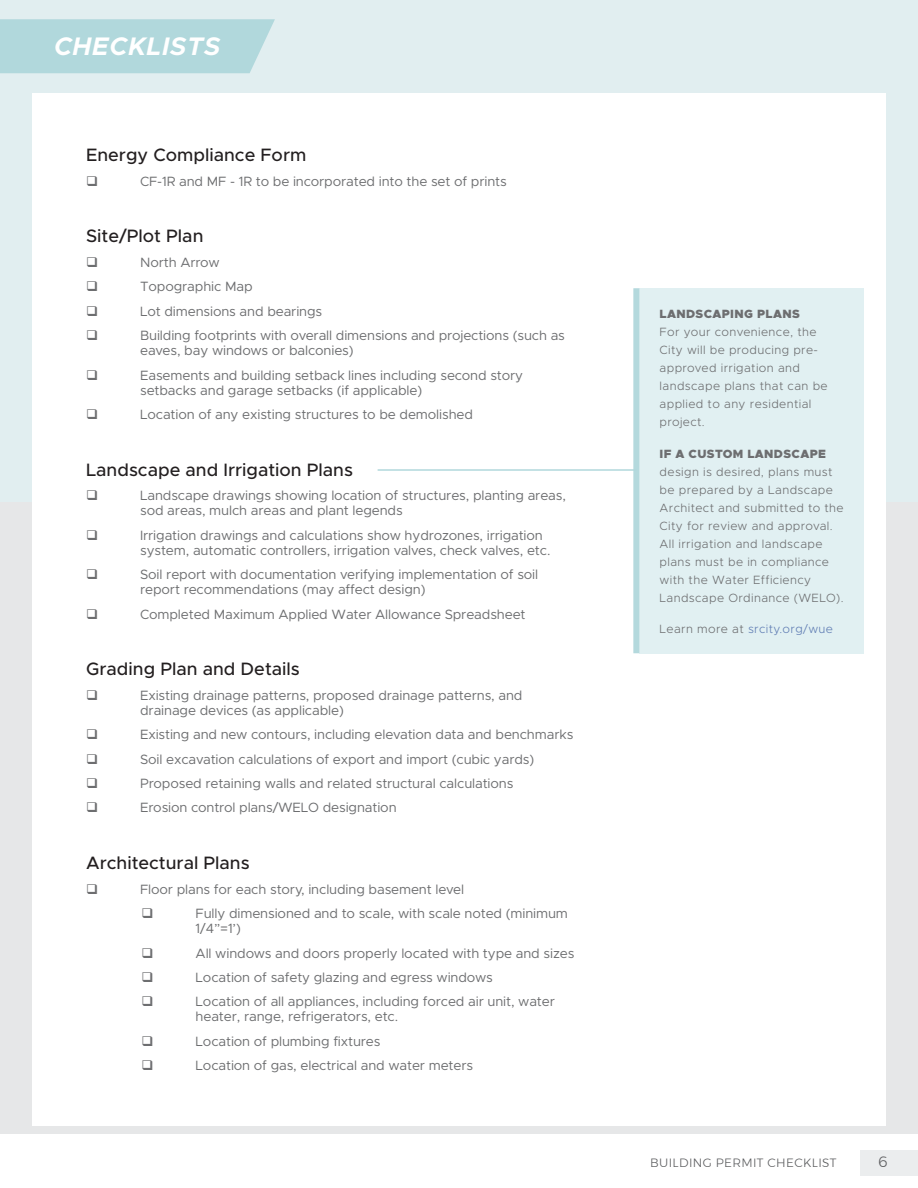
<style>
.page{position:relative;width:918px;height:1188px;background:#fff}
.page>*{position:absolute;margin:0;border:0;box-sizing:border-box;transform-origin:0 0}
.t1{font:italic 700 25.5px "Metropolis";letter-spacing:.03em;color:#fff}
.t2{font:500 18px "Metropolis";color:#231f20}
.t3{font:300 15px "Montserrat";color:#5b5c5e}
.t4{font:13.5px/24.5px "Metropolis";letter-spacing:-.01em;color:#6d6e70}
.t5{font:300 12px/18px "Metropolis";letter-spacing:.03em;color:#6d6e70}
.t6{font:900 12px "Metropolis";letter-spacing:.03em;color:#6d6e70}
.t7{font:300 12px "Metropolis";letter-spacing:.03em;color:#617eb4}
.t8{font:300 12px "Montserrat";letter-spacing:.03em;color:#5b5c5e}
.s1{color:#6d6e70}
</style>
<div class="page">
<div style="left:861px;top:1150px;width:57px;height:26px;background:#ebedee"></div>
<div style="left:0;top:502px;width:918px;height:632px;background:#e6e7e8"></div>
<div style="left:0;top:0;width:918px;height:502px;background:#e1eef0"></div>
<div style="left:32px;top:93px;width:854px;height:1032px;background:#fff"></div>
<div style="left:639px;top:288px;width:225px;height:365px;background:#e1f0f2"></div>
<div style="left:633px;top:288px;width:6px;height:365px;background:#b4d9dd"></div>
<div style="left:0;top:19px;width:275px;height:54px;background:#b1d8dc"></div>
<hr style="left:378px;top:469px;width:258px;height:2px;background:#b1d8dc">
<h1 class="t1" style="left:54px;top:37px;width:168px">CHECKLISTS</h1>
<h2 class="t2" style="left:86px;top:148px;width:222px">Energy Compliance Form</h2>
<p class="t4" style="left:140px;top:170px;width:368px">CF-1R and MF - 1R to be incorporated into the set of prints</p>
<h2 class="t2" style="left:86px;top:229px;width:119px">Site/Plot Plan</h2>
<p class="t4" style="left:140px;top:251px;width:426px">North Arrow<br>Topographic Map<br>Lot dimensions and bearings<br>Building footprints with overall dimensions and projections (such as</p>
<p class="t4" style="left:140px;top:339px;width:385px">eaves, bay windows or balconies)<br>Easements and building setback lines including second story</p>
<p class="t4" style="left:140px;top:379px;width:334px">setbacks and garage setbacks (if applicable)<br>Location of any existing structures to be demolished</p>
<h2 class="t2" style="left:86px;top:463px;width:268px">Landscape and Irrigation Plans</h2>
<p class="t4" style="left:140px;top:489px;width:427px;line-height:15px">Landscape drawings showing location of structures, planting areas, sod areas, mulch areas and plant legends</p>
<p class="t4" style="left:140px;top:528px;width:412px;line-height:15px">Irrigation drawings and calculations show hydrozones, irrigation system, automatic controllers, irrigation valves, check valves, etc.</p>
<p class="t4" style="left:140px;top:568px;width:400px;line-height:15px">Soil report with documentation verifying implementation of soil report recommendations (may affect design)</p>
<p class="t4" style="left:140px;top:603px;width:387px">Completed Maximum Applied Water Allowance Spreadsheet</p>
<h2 class="t2" style="left:86px;top:662px;width:215px">Grading Plan and Details</h2>
<p class="t4" style="left:140px;top:689px;width:384px;line-height:15px">Existing drainage patterns, proposed drainage patterns, and drainage devices (as applicable)</p>
<p class="t4" style="left:140px;top:723px;width:435px">Existing and new contours, including elevation data and benchmarks Soil excavation calculations of export and import (cubic yards)<br>Proposed retaining walls and related structural calculations<br>Erosion control plans/WELO designation</p>
<h2 class="t2" style="left:86px;top:856px;width:165px">Architectural Plans</h2>
<p class="t4" style="left:196px;top:878px;width:374px;text-indent:-55px">Floor plans for each story, including basement level<br>Fully dimensioned and to scale, with scale noted (minimum</p>
<p class="t4" style="left:196px;top:917px;width:380px">1/4”=1’)<br>All windows and doors properly located with type and sizes Location of safety glazing and egress windows<br>Location of all appliances, including forced air unit, water</p>
<p class="t4" style="left:196px;top:1006px;width:279px">heater, range, refrigerators, etc.<br>Location of plumbing fixtures<br>Location of gas, electrical and water meters</p>
<p class="t6" style="left:660px;top:310px;width:142px">LANDSCAPING PLANS</p>
<p class="t5" style="left:660px;top:324px;width:170px">For your convenience, the<br>City will be producing pre&shy;approved irrigation and landscape plans that can be applied to any residential project.</p>
<p class="t6" style="left:660px;top:449px;width:168px">IF A CUSTOM LANDSCAPE</p>
<p class="t5" style="left:660px;top:463px;width:186px">design is desired, plans must be prepared by a Landscape<br>Architect and submitted to the<br>City for review and approval.<br>All irrigation and landscape plans must be in compliance with the Water Efficiency<br>Landscape Ordinance (WELO).</p>
<p class="t7" style="left:660px;top:624px;width:175px"><span class="s1">Learn more at</span> srcity.org/wue</p>
<p class="t8" style="left:650px;top:1155px;width:188px">BUILDING PERMIT CHECKLIST</p>
<p class="t3" style="left:878px;top:1153px;width:11px">6</p>
</div>
